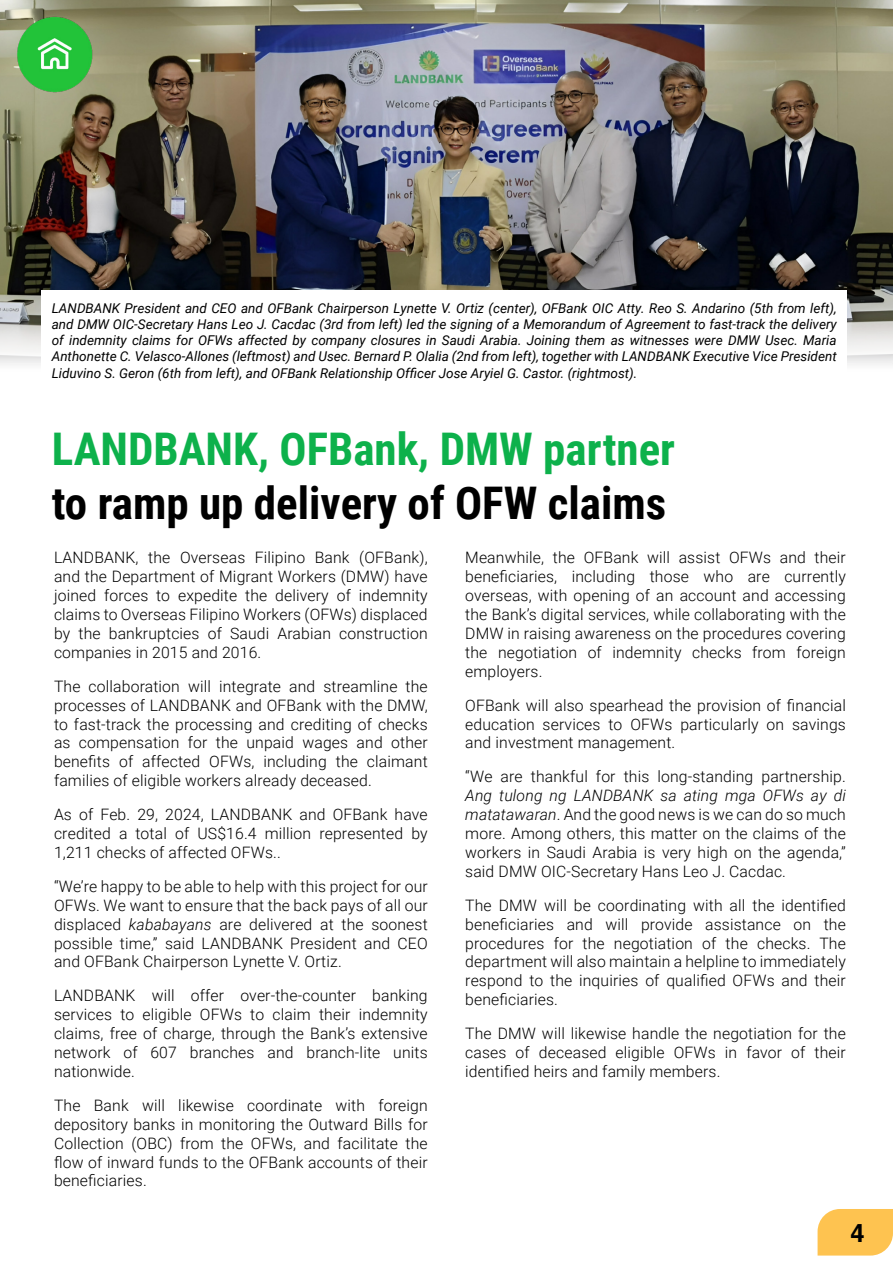
<style>
.page{position:relative;width:893px;height:1263px;background:#fff}
.page>*{position:absolute;margin:0;border:0;box-sizing:border-box;transform-origin:0 0}
.t1{font:700 45px "Roboto Condensed";color:#000}
.t2{font:700 45px "Roboto Condensed";color:#0db14b}
.t3{font:700 25.5px "Helvetica";color:#000}
.t4{font:300 15.75px/18.9px "Roboto";letter-spacing:.01em;color:#000;text-align:justify}
.t5{font:italic 13.5px/16.2px "Roboto";color:#000;text-align:justify}
.s1{font-style:italic}
</style>
<div class="page">
<div style="left:818px;top:1209px;width:75px;height:46px;background:#fec350"></div>
<img style="left:0;top:0;width:893px;height:365px">
<div style="left:41px;top:290px;width:806px;height:111px;background:#fff"></div>
<img style="left:14px;top:14px;width:80px;height:80px">
<p class="t5" style="left:52px;top:299px;width:786px">LANDBANK President and CEO and OFBank Chairperson Lynette V. Ortiz (center), OFBank OIC Atty. Reo S. Andarino (5th from left), and DMW OIC-Secretary Hans Leo J. Cacdac (3rd from left) led the signing of a Memorandum of Agreement to fast-track the delivery of indemnity claims for OFWs affected by company closures in Saudi Arabia. Joining them as witnesses were DMW Usec. Maria Anthonette C. Velasco-Allones (leftmost) and Usec. Bernard P. Olalia (2nd from left), together with LANDBANK Executive Vice President Liduvino S. Geron (6th from left), and OFBank Relationship Officer Jose Aryiel G. Castor. (rightmost).</p>
<h1 class="t2" style="left:52px;top:417px;width:625px">LANDBANK, OFBank, DMW partner</h1>
<h1 class="t1" style="left:52px;top:471px;width:616px">to ramp up delivery of OFW claims</h1>
<p class="t4" style="left:54px;top:548px;width:375px">LANDBANK, the Overseas Filipino Bank (OFBank), and the Department of Migrant Workers (DMW) have joined forces to expedite the delivery of indemnity claims to Overseas Filipino Workers (OFWs) displaced by the bankruptcies of Saudi Arabian construction companies in 2015 and 2016.</p>
<p class="t4" style="left:54px;top:676px;width:375px">The collaboration will integrate and streamline the processes of LANDBANK and OFBank with the DMW, to fast-track the processing and crediting of checks as compensation for the unpaid wages and other benefits of affected OFWs, including the claimant families of eligible workers already deceased.</p>
<p class="t4" style="left:54px;top:804px;width:375px">As of Feb. 29, 2024, LANDBANK and OFBank have credited a total of US$16.4 million represented by 1,211 checks of affected OFWs..</p>
<p class="t4" style="left:54px;top:876px;width:375px">“We’re happy to be able to help with this project for our OFWs. We want to ensure that the back pays of all our displaced <span class="s1">kababayans</span> are delivered at the soonest possible time,” said LANDBANK President and CEO and OFBank Chairperson Lynette V. Ortiz.</p>
<p class="t4" style="left:54px;top:986px;width:375px">LANDBANK will offer over-the-counter banking services to eligible OFWs to claim their indemnity claims, free of charge, through the Bank’s extensive network of 607 branches and branch-lite units nationwide.</p>
<p class="t4" style="left:54px;top:1095px;width:375px">The Bank will likewise coordinate with foreign depository banks in monitoring the Outward Bills for Collection (OBC) from the OFWs, and facilitate the flow of inward funds to the OFBank accounts of their beneficiaries.</p>
<p class="t4" style="left:465px;top:548px;width:382px">Meanwhile, the OFBank will assist OFWs and their beneficiaries, including those who are currently overseas, with opening of an account and accessing the Bank’s digital services, while collaborating with the DMW in raising awareness on the procedures covering the negotiation of indemnity checks from foreign employers.</p>
<p class="t4" style="left:465px;top:695px;width:382px">OFBank will also spearhead the provision of financial education services to OFWs particularly on savings and investment management.</p>
<p class="t4" style="left:465px;top:767px;width:382px">“We are thankful for this long-standing partnership.</p>
<p class="t4" style="left:465px;top:785px;width:382px"><span class="s1">Ang tulong ng LANDBANK sa ating mga OFWs ay di matatawaran</span>. And the good news is we can do so much more. Among others, this matter on the claims of the workers in Saudi Arabia is very high on the agenda,” said DMW OIC-Secretary Hans Leo J. Cacdac.</p>
<p class="t4" style="left:465px;top:895px;width:382px">The DMW will be coordinating with all the identified beneficiaries and will provide assistance on the procedures for the negotiation of the checks. The department will also maintain a helpline to immediately respond to the inquiries of qualified OFWs and their beneficiaries.</p>
<p class="t4" style="left:465px;top:1023px;width:382px">The DMW will likewise handle the negotiation for the cases of deceased eligible OFWs in favor of their identified heirs and family members.</p>
<h2 class="t3" style="left:850px;top:1212px;width:16px">4</h2>
</div>
